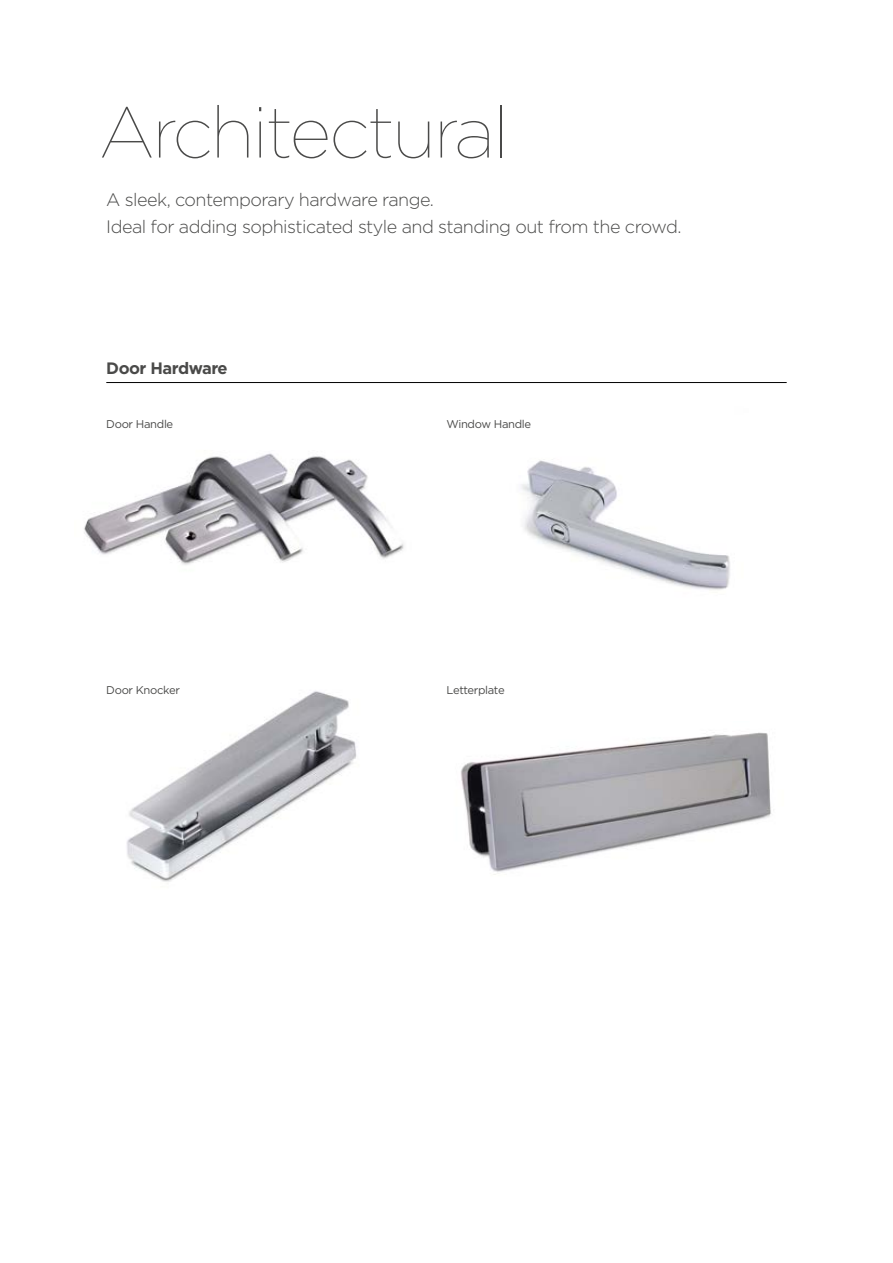
<style>
.page{position:relative;width:893px;height:1263px;background:#fff}
.page>*{position:absolute;margin:0;border:0;box-sizing:border-box;transform-origin:0 0}
.t1{font:100 72px "Gotham";letter-spacing:-.03em;color:#4a4a49}
.t2{font:300 18px/27px "Gotham";letter-spacing:-.03em;color:#4a4a49}
.t3{font:700 16.5px "Gotham";letter-spacing:-.03em;color:#4a4a49}
.t4{font:11.25px "Gotham";letter-spacing:-.03em;color:#4a4a49}
</style>
<div class="page">
<img style="left:461px;top:732px;width:311px;height:143px">
<img style="left:521px;top:460px;width:209px;height:130px">
<img style="left:84px;top:453px;width:320px;height:112px">
<img style="left:126px;top:691px;width:231px;height:191px">
<hr style="left:106px;top:382px;width:681px;height:1px;background:#000">
<h1 class="t1" style="left:99px;top:88px;width:411px">Architectural</h1>
<p class="t2" style="left:106px;top:186px;width:577px">A sleek, contemporary hardware range.<br>Ideal for adding sophisticated style and standing out from the crowd.</p>
<p class="t3" style="left:106px;top:357px;width:123px">Door Hardware</p>
<p class="t4" style="left:106px;top:417px;width:68px">Door Handle</p>
<p class="t4" style="left:106px;top:682px;width:75px">Door Knocker</p>
<p class="t4" style="left:446px;top:417px;width:86px">Window Handle</p>
<p class="t4" style="left:446px;top:682px;width:60px">Letterplate</p>
</div>
